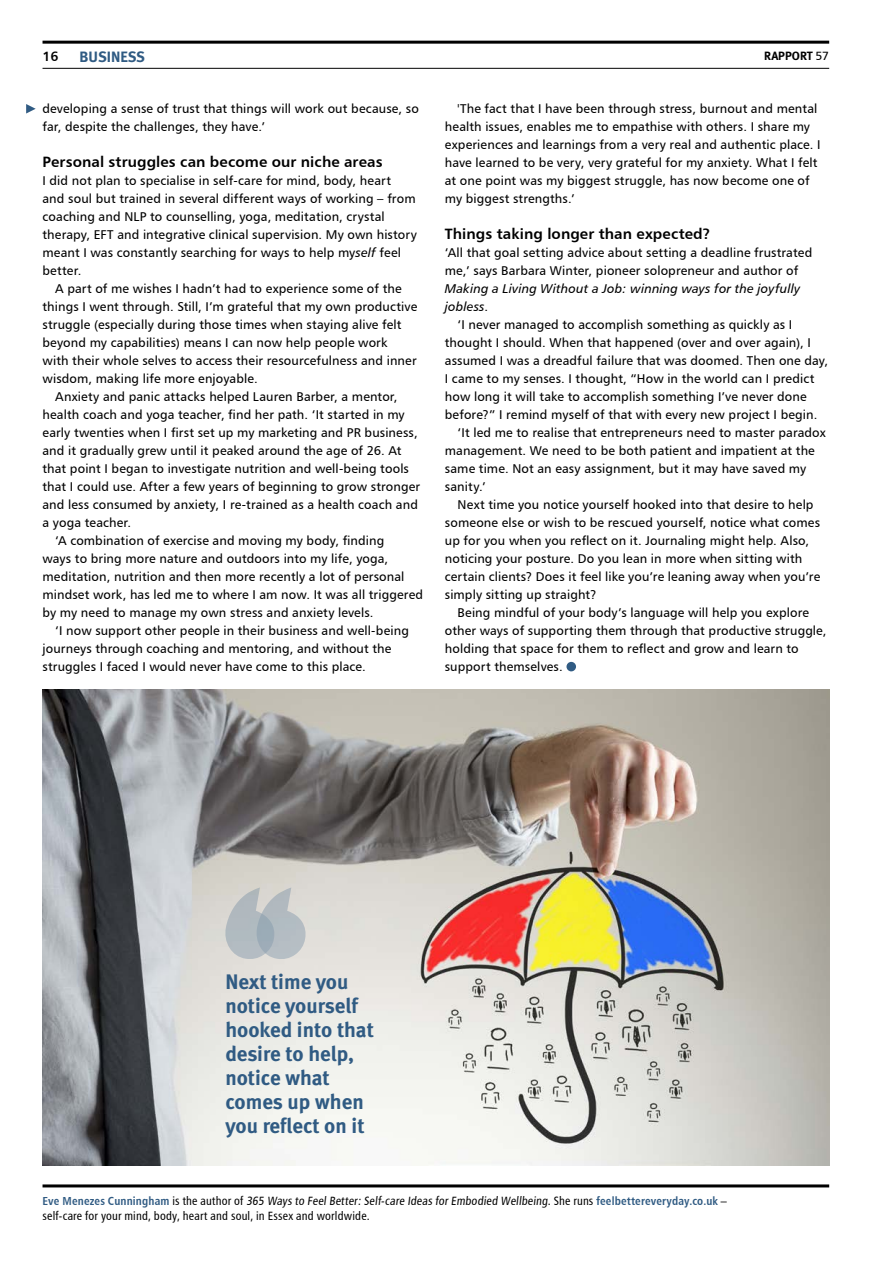
<style>
.page{position:relative;width:893px;height:1263px;background:#fff}
.page>*{position:absolute;margin:0;border:0;box-sizing:border-box;transform-origin:0 0}
.t1{font:700 21px/24px "Meta";color:#305b83}
.t2{font:15px "Humanist 777 BT Bold B";letter-spacing:.005em;color:#000}
.t3{font:700 15px "Meta";color:#305b83}
.t4{font:13.5px "Humanist 777 BT Bold B";color:#000}
.t5{font:12.75px/18px "Humanist 777 BT Roman B";letter-spacing:.01em;color:#000}
.t6{font:12.75px/18px "Humanist 777 BT Italic B";letter-spacing:.01em;color:#000}
.t7{font:12px/15px "Humanist 777 BT Roman Condensed B";letter-spacing:.015em;color:#000}
.t8{font:700 12px "Meta";color:#000}
.s1{font-family:"Humanist 777 BT Roman B";font-weight:400}
.s2{font-family:"Humanist 777 BT Italic B"}
.s3{font-family:"Humanist 777 BT Roman B"}
.s4{font-family:"Humanist 777 BT Bold Condensed B";font-size:11.7px;color:#305b83}
</style>
<div class="page">
<img style="left:43px;top:689px;width:786px;height:476px">
<hr style="left:43px;top:41px;width:786px;height:3px;background:#000">
<hr style="left:43px;top:68px;width:786px;height:1px;background:#000">
<hr style="left:43px;top:1184px;width:786px;height:3px;background:#000">
<svg style="left:225px;top:887px;width:81px;height:73px"></svg>
<svg style="left:26px;top:104px;width:10px;height:10px"></svg>
<div style="left:566px;top:662px;width:10px;height:9px;background:#305b83;border-radius:50%"></div>
<p class="t3" style="left:80px;top:47px;width:67px">business</p>
<p class="t4" style="left:43px;top:48px;width:18px">16</p>
<p class="t8" style="left:764px;top:49px;width:66px">RApport <span class="s1">57</span></p>
<p class="t5" style="left:43px;top:100px;width:378px">developing a sense of trust that things will work out because, so far, despite the challenges, they have.’</p>
<p class="t2" style="left:43px;top:153px;width:342px">Personal struggles can become our niche areas</p>
<p class="t5" style="left:43px;top:172px;width:376px">I did not plan to specialise in self-care for mind, body, heart<br>and soul but trained in several different ways of working – from coaching and NLP to counselling, yoga, meditation, crystal therapy, EFT and integrative clinical supervision. My own history meant I was constantly searching for ways to help my<span class="s2">self</span> feel better.</p>
<p class="t5" style="left:55px;top:280px;width:348px">A part of me wishes I hadn’t had to experience some of the</p>
<p class="t5" style="left:43px;top:298px;width:376px">things I went through. Still, I’m grateful that my own productive</p>
<p class="t5" style="left:43px;top:316px;width:360px">struggle (especially during those times when staying alive felt</p>
<p class="t5" style="left:43px;top:334px;width:346px">beyond my capabilities) means I can now help people work</p>
<p class="t5" style="left:43px;top:352px;width:376px">with their whole selves to access their resourcefulness and inner</p>
<p class="t5" style="left:43px;top:370px;width:217px">wisdom, making life more enjoyable.</p>
<p class="t5" style="left:55px;top:388px;width:344px">Anxiety and panic attacks helped Lauren Barber, a mentor,</p>
<p class="t5" style="left:43px;top:406px;width:364px">health coach and yoga teacher, find her path. ‘It started in my</p>
<p class="t5" style="left:43px;top:424px;width:377px">early twenties when I first set up my marketing and PR business,</p>
<p class="t5" style="left:43px;top:442px;width:361px">and it gradually grew until it peaked around the age of 26. At</p>
<p class="t5" style="left:43px;top:460px;width:368px">that point I began to investigate nutrition and well-being tools</p>
<p class="t5" style="left:43px;top:478px;width:379px">that I could use. After a few years of beginning to grow stronger</p>
<p class="t5" style="left:43px;top:496px;width:377px">and less consumed by anxiety, I re-trained as a health coach and</p>
<p class="t5" style="left:43px;top:514px;width:90px">a yoga teacher.</p>
<p class="t5" style="left:55px;top:532px;width:331px">‘A combination of exercise and moving my body, finding</p>
<p class="t5" style="left:43px;top:550px;width:347px">ways to bring more nature and outdoors into my life, yoga,</p>
<p class="t5" style="left:43px;top:568px;width:363px">meditation, nutrition and then more recently a lot of personal</p>
<p class="t5" style="left:43px;top:586px;width:382px">mindset work, has led me to where I am now. It was all triggered</p>
<p class="t5" style="left:43px;top:604px;width:333px">by my need to manage my own stress and anxiety levels.</p>
<p class="t5" style="left:55px;top:622px;width:355px">‘I now support other people in their business and well-being</p>
<p class="t5" style="left:43px;top:640px;width:350px">journeys through coaching and mentoring, and without the</p>
<p class="t5" style="left:43px;top:658px;width:325px">struggles I faced I would never have come to this place.</p>
<p class="t5" style="left:445px;top:100px;width:377px;text-indent:13px">'The fact that I have been through stress, burnout and mental health issues, enables me to empathise with others. I share my experiences and learnings from a very real and authentic place. I have learned to be very, very grateful for my anxiety. What I felt at one point was my biggest struggle, has now become one of my biggest strengths.’</p>
<p class="t2" style="left:445px;top:225px;width:267px">Things taking longer than expected?</p>
<p class="t5" style="left:445px;top:244px;width:369px">‘All that goal setting advice about setting a deadline frustrated me,’ says Barbara Winter, pioneer solopreneur and author of</p>
<p class="t6" style="left:445px;top:280px;width:357px">Making a Living Without a Job: winning ways for the joyfully jobless<span class="s3">.</span></p>
<p class="t5" style="left:458px;top:316px;width:336px">‘I never managed to accomplish something as quickly as I</p>
<p class="t5" style="left:445px;top:334px;width:367px">thought I should. When that happened (over and over again), I</p>
<p class="t5" style="left:445px;top:352px;width:385px">assumed I was a dreadful failure that was doomed. Then one day,</p>
<p class="t5" style="left:445px;top:370px;width:371px">I came to my senses. I thought, “How in the world can I predict</p>
<p class="t5" style="left:445px;top:388px;width:363px">how long it will take to accomplish something I’ve never done</p>
<p class="t5" style="left:445px;top:406px;width:374px">before?” I remind myself of that with every new project I begin.</p>
<p class="t5" style="left:458px;top:424px;width:370px">‘It led me to realise that entrepreneurs need to master paradox</p>
<p class="t5" style="left:445px;top:442px;width:371px">management. We need to be both patient and impatient at the</p>
<p class="t5" style="left:445px;top:460px;width:363px">same time. Not an easy assignment, but it may have saved my</p>
<p class="t5" style="left:445px;top:478px;width:43px">sanity.’</p>
<p class="t5" style="left:458px;top:496px;width:357px">Next time you notice yourself hooked into that desire to help</p>
<p class="t5" style="left:445px;top:514px;width:377px">someone else or wish to be rescued yourself, notice what comes</p>
<p class="t5" style="left:445px;top:532px;width:366px">up for you when you reflect on it. Journaling might help. Also,</p>
<p class="t5" style="left:445px;top:550px;width:359px">noticing your posture. Do you lean in more when sitting with</p>
<p class="t5" style="left:445px;top:568px;width:377px">certain clients? Does it feel like you’re leaning away when you’re</p>
<p class="t5" style="left:445px;top:586px;width:153px">simply sitting up straight?</p>
<p class="t5" style="left:458px;top:604px;width:353px">Being mindful of your body’s language will help you explore</p>
<p class="t5" style="left:445px;top:622px;width:383px">other ways of supporting them through that productive struggle,</p>
<p class="t5" style="left:445px;top:640px;width:355px">holding that space for them to reflect and grow and learn to</p>
<p class="t5" style="left:445px;top:658px;width:119px">support themselves.</p>
<h1 class="t1" style="left:225px;top:970px;width:150px">Next time you notice yourself hooked into that desire to help, notice what comes up when you reflect on it</h1>
<p class="t7" style="left:43px;top:1193px;width:686px"><span class="s4">Eve Menezes Cunningham</span> is the author of 365 Ways to Feel Better: Self-care Ideas for Embodied Wellbeing. She runs <span class="s4">feelbettereveryday.co.uk</span> – self-care for your mind, body, heart and soul, in Essex and worldwide.</p>
</div>
